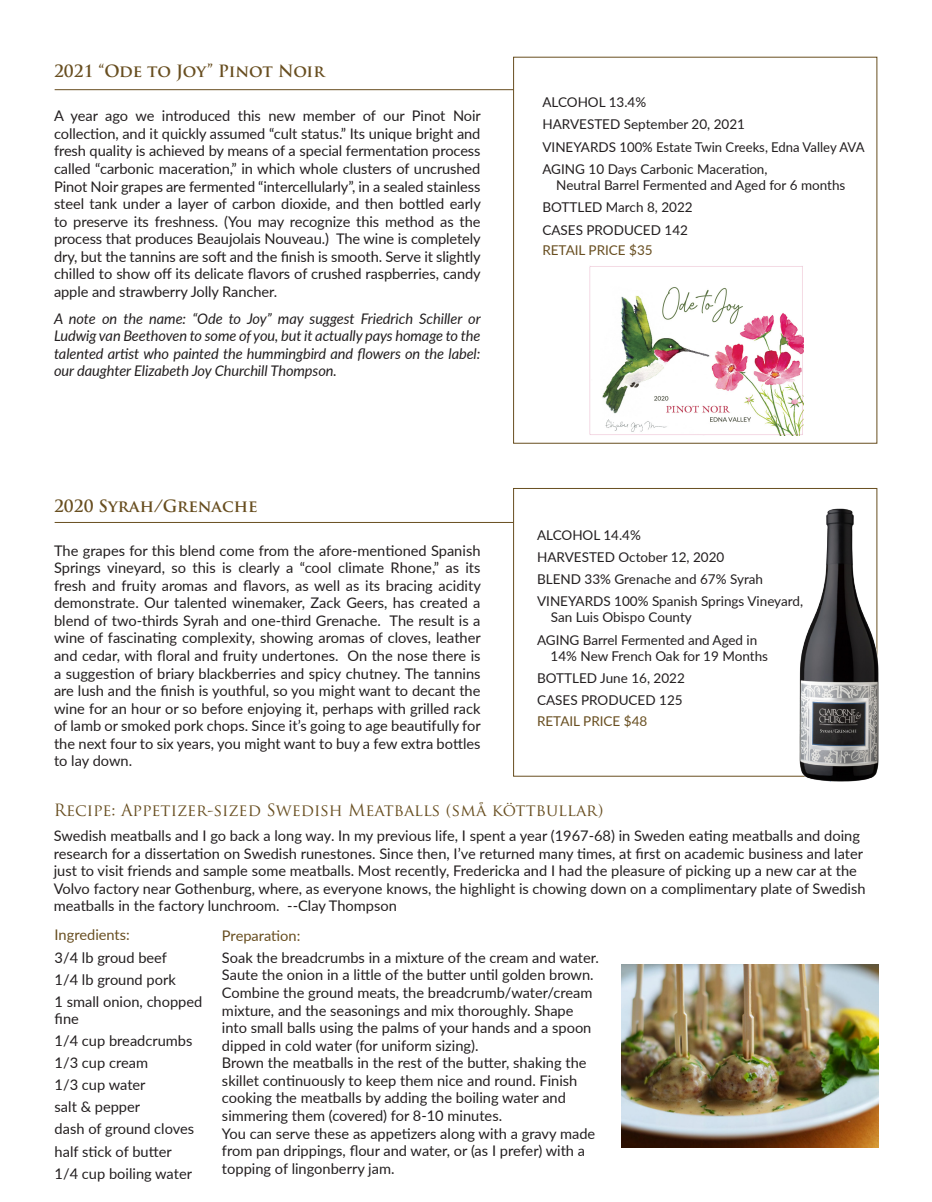
<style>
.page{position:relative;width:932px;height:1202px;background:#fff}
.page>*{position:absolute;margin:0;border:0;box-sizing:border-box;transform-origin:0 0}
.t1{font:16.5px "Trajan Pro";color:#684e20}
.t2{font:700 16.5px "Trajan Pro";color:#684e20}
.t3{font:14.7px/17.5px "Lato";color:#231f20}
.t4{font:italic 14.7px/17.5px "Lato";letter-spacing:-.005em;color:#231f20;text-align:justify}
.t5{font:14.7px "Lato";color:#684e20}
.t6{font:13.5px/16.2px "Lato";color:#231f20}
.t7{font:13.5px "Lato";color:#684e20}
</style>
<div class="page">
<hr style="left:55px;top:89px;width:458px;height:1px;background:#684e20">
<div style="left:869px;top:356px;width:17px;height:12px;border:2px solid #fff;border-radius:50%"></div>
<hr style="left:55px;top:522px;width:458px;height:1px;background:#684e20">
<div style="left:864px;top:767px;width:16px;height:12px;border:2px solid #fff;border-radius:50%"></div>
<img style="left:589px;top:266px;width:214px;height:169px">
<img style="left:799px;top:509px;width:79px;height:272px">
<img style="left:820px;top:729px;width:36px;height:4px">
<img style="left:621px;top:964px;width:257px;height:183px">
<p class="t2" style="left:54px;top:61px;width:272px">2021 “Ode to Joy” Pinot Noir</p>
<p class="t3" style="left:54px;top:107px;width:428px;text-align:justify">A year ago we introduced this new member of our Pinot Noir collection, and it quickly assumed “cult status.” Its unique bright and fresh quality is achieved by means of a special fermentation process called “carbonic maceration,” in which whole clusters of uncrushed Pinot Noir grapes are fermented “intercellularly”, in a sealed stainless steel tank under a layer of carbon dioxide, and then bottled early to preserve its freshness. (You may recognize this method as the process that produces Beaujolais Nouveau.) The wine is completely dry, but the tannins are soft and the finish is smooth. Serve it slightly chilled to show off its delicate flavors of crushed raspberries, candy apple and strawberry Jolly Rancher.</p>
<p class="t4" style="left:54px;top:309px;width:428px">A note on the name: “Ode to Joy” may suggest Friedrich Schiller or Ludwig van Beethoven to some of you, but it actually pays homage to the talented artist who painted the hummingbird and flowers on the label: our daughter Elizabeth Joy Churchill Thompson.</p>
<p class="t2" style="left:54px;top:495px;width:205px">2020 Syrah/Grenache</p>
<p class="t3" style="left:54px;top:541px;width:428px;text-align:justify">The grapes for this blend come from the afore-mentioned Spanish Springs vineyard, so this is clearly a “cool climate Rhone,” as its fresh and fruity aromas and flavors, as well as its bracing acidity demonstrate. Our talented winemaker, Zack Geers, has created a blend of two-thirds Syrah and one-third Grenache. The result is a wine of fascinating complexity, showing aromas of cloves, leather and cedar, with floral and fruity undertones. On the nose there is a suggestion of briary blackberries and spicy chutney. The tannins are lush and the finish is youthful, so you might want to decant the wine for an hour or so before enjoying it, perhaps with grilled rack of lamb or smoked pork chops. Since it’s going to age beautifully for the next four to six years, you might want to buy a few extra bottles to lay down.</p>
<p class="t6" style="left:542px;top:94px;width:105px">ALCOHOL 13.4%</p>
<p class="t6" style="left:542px;top:116px;width:204px">HARVESTED September 20, 2021</p>
<p class="t6" style="left:542px;top:138px;width:323px">VINEYARDS 100% Estate Twin Creeks, Edna Valley AVA</p>
<p class="t6" style="left:542px;top:160px;width:227px">AGING 10 Days Carbonic Maceration,</p>
<p class="t6" style="left:556px;top:176px;width:291px">Neutral Barrel Fermented and Aged for 6 months</p>
<p class="t6" style="left:542px;top:199px;width:152px">BOTTLED March 8, 2022</p>
<p class="t6" style="left:542px;top:221px;width:147px">CASES PRODUCED 142</p>
<p class="t7" style="left:542px;top:241px;width:112px">RETAIL PRICE $35</p>
<p class="t6" style="left:537px;top:526px;width:105px">ALCOHOL 14.4%</p>
<p class="t6" style="left:537px;top:548px;width:189px">HARVESTED October 12, 2020</p>
<p class="t6" style="left:537px;top:570px;width:227px">BLEND 33% Grenache and 67% Syrah</p>
<p class="t6" style="left:551px;top:592px;width:254px;text-indent:-14px">VINEYARDS 100% Spanish Springs Vineyard,<br>San Luis Obispo County</p>
<p class="t6" style="left:537px;top:631px;width:222px">AGING Barrel Fermented and Aged in</p>
<p class="t6" style="left:550px;top:647px;width:219px">14% New French Oak for 19 Months</p>
<p class="t6" style="left:537px;top:669px;width:149px">BOTTLED June 16, 2022</p>
<p class="t6" style="left:537px;top:691px;width:147px">CASES PRODUCED 125</p>
<p class="t7" style="left:537px;top:711px;width:112px">RETAIL PRICE $48</p>
<p class="t1" style="left:54px;top:799px;width:551px">Recipe: Appetizer-sized Swedish Meatballs (små köttbullar)</p>
<p class="t3" style="left:54px;top:826px;width:813px">Swedish meatballs and I go back a long way. In my previous life, I spent a year (1967-68) in Sweden eating meatballs and doing research for a dissertation on Swedish runestones. Since then, I’ve returned many times, at first on academic business and later just to visit friends and sample some meatballs. Most recently, Fredericka and I had the pleasure of picking up a new car at the Volvo factory near Gothenburg, where, as everyone knows, the highlight is chowing down on a complimentary plate of Swedish meatballs in the factory lunchroom. --Clay Thompson</p>
<p class="t5" style="left:55px;top:924px;width:77px">Ingredients:</p>
<p class="t3" style="left:55px;top:947px;width:114px">3/4 lb groud beef</p>
<p class="t3" style="left:55px;top:969px;width:123px">1/4 lb ground pork</p>
<p class="t3" style="left:55px;top:991px;width:149px">1 small onion, chopped fine</p>
<p class="t3" style="left:55px;top:1031px;width:139px">1/4 cup breadcrumbs</p>
<p class="t3" style="left:55px;top:1053px;width:95px">1/3 cup cream</p>
<p class="t3" style="left:55px;top:1075px;width:92px">1/3 cup water</p>
<p class="t3" style="left:55px;top:1097px;width:87px">salt &amp; pepper</p>
<p class="t3" style="left:55px;top:1119px;width:141px">dash of ground cloves</p>
<p class="t3" style="left:55px;top:1141px;width:119px">half stick of butter</p>
<p class="t3" style="left:55px;top:1163px;width:139px">1/4 cup boiling water</p>
<p class="t5" style="left:222px;top:925px;width:80px">Preparation:</p>
<p class="t3" style="left:222px;top:948px;width:378px">Soak the breadcrumbs in a mixture of the cream and water.<br>Saute the onion in a little of the butter until golden brown.<br>Combine the ground meats, the breadcrumb/water/cream mixture, and the seasonings and mix thoroughly. Shape into small balls using the palms of your hands and a spoon dipped in cold water (for uniform sizing).</p>
<p class="t3" style="left:222px;top:1053px;width:366px">Brown the meatballs in the rest of the butter, shaking the skillet continuously to keep them nice and round. Finish cooking the meatballs by adding the boiling water and simmering them (covered) for 8-10 minutes.</p>
<p class="t3" style="left:222px;top:1123px;width:375px">You can serve these as appetizers along with a gravy made from pan drippings, flour and water, or (as I prefer) with a topping of lingonberry jam.</p>
</div>
